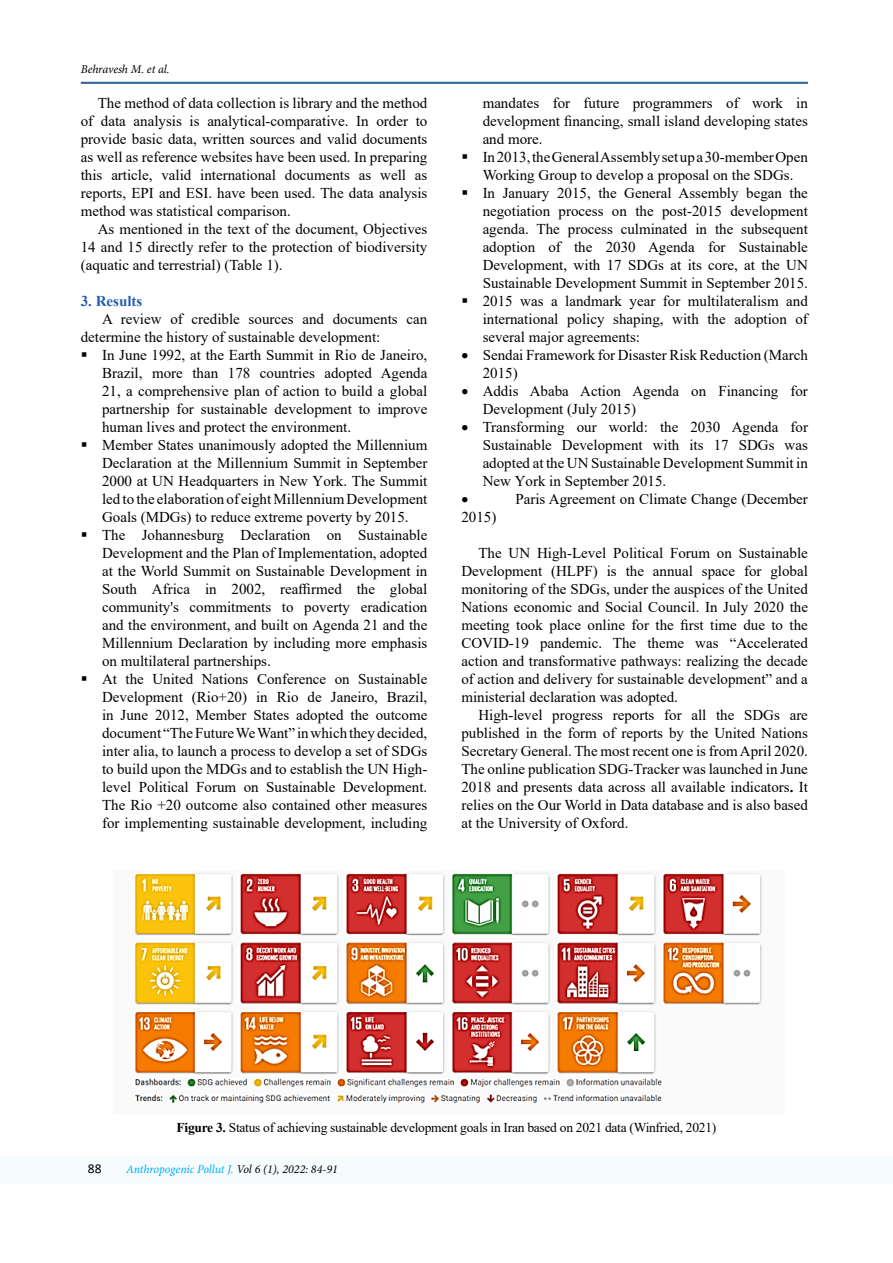
<style>
.page{position:relative;width:893px;height:1263px;background:#fff}
.page>*{position:absolute;margin:0;border:0;box-sizing:border-box;transform-origin:0 0}
.t1{font:15px/18px "Times New Roman";color:#000;text-align:justify}
.t2{font:700 15px "Times New Roman";color:#275eb1}
.t3{font:15px "Symbol";color:#000}
.t4{font:13.5px "Times New Roman";letter-spacing:-.02em;color:#000}
.t5{font:13.5px "Calibri";color:#000}
.t6{font:italic 12px "Minion Pro";letter-spacing:-.01em;color:#00aeef}
.t7{font:italic 12px "Minion Pro";letter-spacing:-.01em;color:#000}
.s1{font-weight:700}
.s2{color:#000}
</style>
<div class="page">
<hr style="left:81px;top:82px;width:727px;height:2px;background:#369">
<div style="left:0;top:1157px;width:893px;height:27px;background:#f6fcfe"></div>
<img style="left:134px;top:873px;width:628px;height:231px">
<p class="t7" style="left:81px;top:61px;width:90px">Behravesh M. et al.</p>
<p class="t1" style="left:81px;top:94px;width:348px;text-indent:17px">The method of data collection is library and the method of data analysis is analytical-comparative. In order to provide basic data, written sources and valid documents as well as reference websites have been used. In preparing this article, valid international documents as well as reports, EPI and ESI. have been used. The data analysis method was statistical comparison.</p>
<p class="t1" style="left:81px;top:220px;width:348px;text-indent:17px">As mentioned in the text of the document, Objectives 14 and 15 directly refer to the protection of biodiversity (aquatic and terrestrial) (Table 1).</p>
<p class="t2" style="left:81px;top:290px;width:63px">3. Results</p>
<p class="t1" style="left:81px;top:310px;width:348px;text-indent:21px">A review of credible sources and documents can determine the history of sustainable development:</p>
<p class="t1" style="left:102px;top:346px;width:327px;text-indent:-21px">▪ In June 1992, at the Earth Summit in Rio de Janeiro, Brazil, more than 178 countries adopted Agenda 21, a comprehensive plan of action to build a global partnership for sustainable development to improve human lives and protect the environment.</p>
<p class="t1" style="left:102px;top:436px;width:327px;text-indent:-21px">▪ Member States unanimously adopted the Millennium Declaration at the Millennium Summit in September 2000 at UN Headquarters in New York. The Summit led to the elaboration of eightMillennium Development Goals (MDGs) to reduce extreme poverty by 2015.</p>
<p class="t1" style="left:102px;top:526px;width:327px;text-indent:-21px">▪ The Johannesburg Declaration on Sustainable Development and the Plan of Implementation, adopted at the World Summit on Sustainable Development in South Africa in 2002, reaffirmed the global community's commitments to poverty eradication and the environment, and built on Agenda 21 and the Millennium Declaration by including more emphasis on multilateral partnerships.</p>
<p class="t1" style="left:102px;top:670px;width:327px;text-indent:-21px">▪ At the United Nations Conference on Sustainable Development (Rio+20) in Rio de Janeiro, Brazil, in June 2012, Member States adopted the outcome document “The Future We Want” in which they decided, inter alia, to launch a process to develop a set of SDGs to build upon the MDGs and to establish the UN High&shy;level Political Forum on Sustainable Development.<br>The Rio +20 outcome also contained other measures for implementing sustainable development, including</p>
<p class="t1" style="left:483px;top:94px;width:327px">mandates for future programmers of work in development financing, small island developing states and more.</p>
<p class="t1" style="left:461px;top:148px;width:348px;text-align:center">▪ In 2013, the General Assembly set up a 30-memberOpen<br>Working Group to develop a proposal on the SDGs.</p>
<p class="t1" style="left:483px;top:184px;width:327px;text-indent:-21px">▪ In January 2015, the General Assembly began the negotiation process on the post-2015 development agenda. The process culminated in the subsequent adoption of the 2030 Agenda for Sustainable Development, with 17 SDGs at its core, at the UN Sustainable Development Summit in September 2015.</p>
<p class="t1" style="left:483px;top:292px;width:327px;text-indent:-21px">▪ 2015 was a landmark year for multilateralism and international policy shaping, with the adoption of several major agreements:</p>
<p class="t1" style="left:483px;top:346px;width:327px;text-indent:-21px">• Sendai Framework for Disaster Risk Reduction (March<br>2015)</p>
<p class="t1" style="left:483px;top:382px;width:327px;text-indent:-21px">• Addis Ababa Action Agenda on Financing for<br>Development (July 2015)</p>
<p class="t1" style="left:483px;top:418px;width:327px;text-indent:-21px">• Transforming our world: the 2030 Agenda for Sustainable Development with its 17 SDGs was adopted at the UN Sustainable Development Summit in New York in September 2015.</p>
<p class="t3" style="left:461px;top:489px;width:8px">•</p>
<p class="t1" style="left:515px;top:490px;width:294px">Paris Agreement on Climate Change (December</p>
<p class="t1" style="left:461px;top:508px;width:36px">2015)</p>
<p class="t1" style="left:461px;top:544px;width:348px;text-indent:17px">The UN High-Level Political Forum on Sustainable Development (HLPF) is the annual space for global monitoring of the SDGs, under the auspices of the United Nations economic and Social Council. In July 2020 the meeting took place online for the first time due to the COVID-19 pandemic. The theme was “Accelerated action and transformative pathways: realizing the decade of action and delivery for sustainable development” and a ministerial declaration was adopted.</p>
<p class="t1" style="left:461px;top:706px;width:348px;text-indent:17px">High-level progress reports for all the SDGs are published in the form of reports by the United Nations Secretary General. The most recent one is from April 2020.<br>The online publication SDG-Tracker was launched in June 2018 and presents data across all available indicators<span class="s1">.</span> It relies on the Our World in Data database and is also based at the University of Oxford.</p>
<p class="t4" style="left:177px;top:1118px;width:541px"><span class="s1">Figure 3.</span> Status of achieving sustainable development goals in Iran based on 2021 data (Winfried, 2021)</p>
<p class="t5" style="left:88px;top:1159px;width:15px">88</p>
<p class="t6" style="left:126px;top:1161px;width:213px">Anthropogenic Pollut J. <span class="s2">Vol 6 (1), 2022: 84-91</span></p>
</div>
